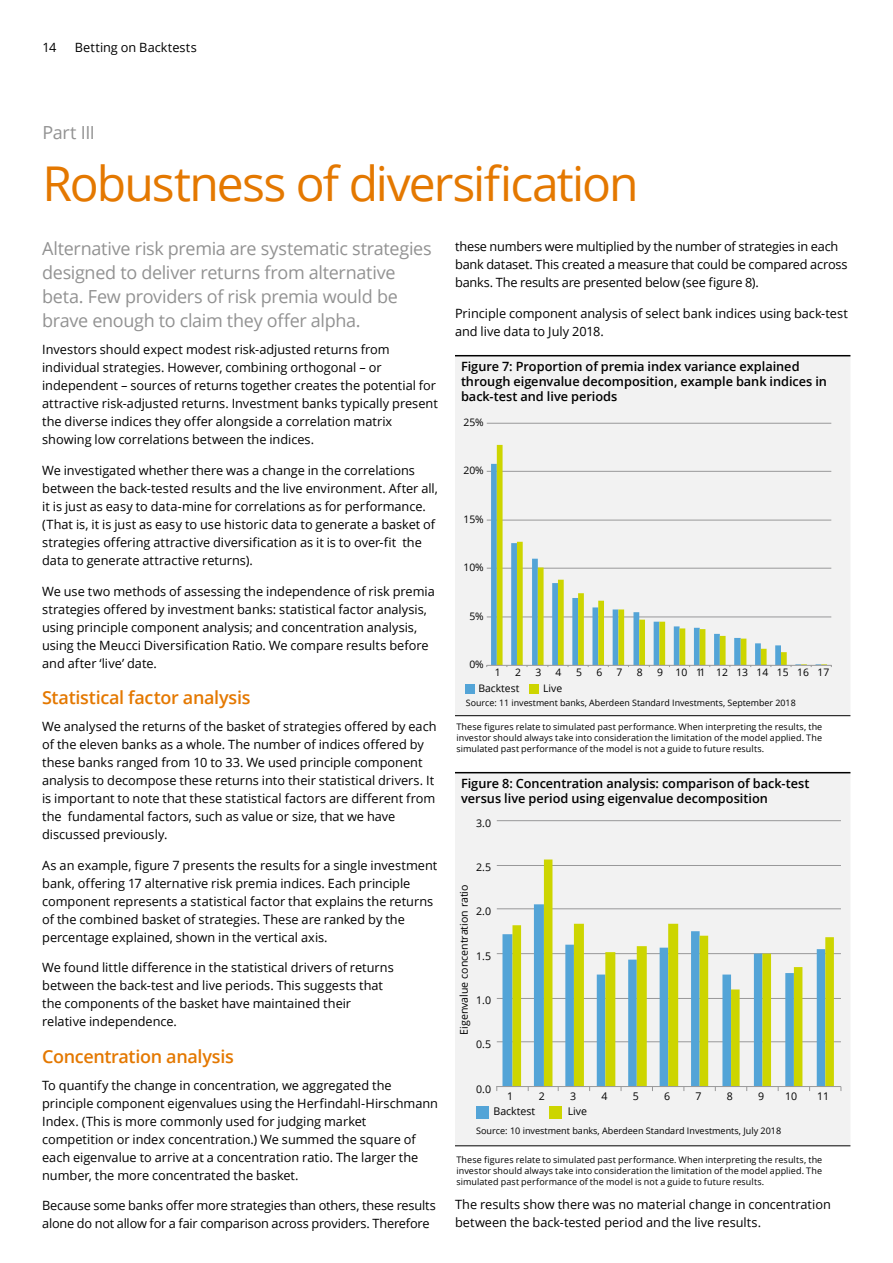
<style>
.page{position:relative;width:893px;height:1263px;background:#fff}
.page>*{position:absolute;margin:0;border:0;box-sizing:border-box;transform-origin:0 0}
.t1{font:48px "Open Sans";letter-spacing:-.04em;color:#e47800}
.t2{font:18px/24px "Open Sans";letter-spacing:-.02em;color:#929292}
.t3{font:600 18px "Open Sans";letter-spacing:-.02em;color:#e47800}
.t4{font:12.75px/18px "Open Sans";color:#000}
.t5{font:600 12.75px/15px "Open Sans";color:#000}
.t6{font:10.65px "Open Sans";color:#000}
.t7{font:10.35px "Open Sans";color:#000}
.t8{font:9px/11.2px "Open Sans";letter-spacing:.01em;color:#000;text-align:justify}
.t9{font:8.85px "Open Sans";color:#000}
</style>
<div class="page">
<div style="left:455px;top:356px;width:395px;height:359px;background:#f2f2f2"></div>
<hr style="left:455px;top:355px;width:395px;height:1px;background:#000">
<hr style="left:455px;top:715px;width:395px;height:1px;background:#000">
<hr style="left:487px;top:617px;width:344px;height:1px;background:#989899">
<hr style="left:487px;top:568px;width:344px;height:1px;background:#989899">
<hr style="left:487px;top:520px;width:344px;height:1px;background:#989899">
<hr style="left:487px;top:471px;width:344px;height:1px;background:#989899">
<hr style="left:487px;top:423px;width:344px;height:1px;background:#989899">
<svg style="left:497px;top:445px;width:330px;height:220px;fill:#f2f2f2"></svg>
<hr style="left:487px;top:665px;width:345px;height:1px;background:#989899">
<div style="left:466px;top:684px;width:9px;height:9px;background:#53a4d7"></div>
<div style="left:530px;top:684px;width:9px;height:9px;background:#cdd500"></div>
<div style="left:455px;top:773px;width:395px;height:372px;background:#f2f2f2"></div>
<hr style="left:455px;top:772px;width:395px;height:1px;background:#000">
<hr style="left:455px;top:1145px;width:395px;height:1px;background:#000">
<hr style="left:497px;top:1041px;width:344px;height:1px;background:#989899">
<hr style="left:497px;top:998px;width:344px;height:1px;background:#989899">
<hr style="left:497px;top:953px;width:344px;height:1px;background:#989899">
<hr style="left:497px;top:908px;width:344px;height:1px;background:#989899">
<hr style="left:497px;top:865px;width:344px;height:1px;background:#989899">
<hr style="left:497px;top:820px;width:344px;height:1px;background:#989899">
<svg style="left:502px;top:904px;width:10px;height:182px;fill:#53a4d7"></svg>
<svg style="left:512px;top:859px;width:322px;height:227px;fill:#f2f2f2"></svg>
<hr style="left:496px;top:1086px;width:345px;height:1px;background:#989899">
<div style="left:477px;top:1106px;width:12px;height:13px;background:#53a4d7"></div>
<div style="left:550px;top:1106px;width:12px;height:13px;background:#cdd500"></div>
<p class="t4" style="left:43px;top:38px;width:15px">14</p>
<p class="t4" style="left:75px;top:38px;width:123px">Betting on Backtests</p>
<h2 class="t2" style="left:43px;top:120px;width:54px">Part III</h2>
<h1 class="t1" style="left:43px;top:151px;width:598px">Robustness of diversification</h1>
<h2 class="t2" style="left:42px;top:236px;width:391px">Alternative risk premia are systematic strategies designed to deliver returns from alternative beta. Few providers of risk premia would be brave enough to claim they offer alpha.</h2>
<p class="t4" style="left:42px;top:340px;width:397px">Investors should expect modest risk-adjusted returns from individual strategies. However, combining orthogonal – or independent – sources of returns together creates the potential for attractive risk-adjusted returns. Investment banks typically present the diverse indices they offer alongside a correlation matrix showing low correlations between the indices.</p>
<p class="t4" style="left:42px;top:461px;width:397px">We investigated whether there was a change in the correlations between the back-tested results and the live environment. After all, it is just as easy to data-mine for correlations as for performance. (That is, it is just as easy to use historic data to generate a basket of strategies offering attractive diversification as it is to over-fit the data to generate attractive returns).</p>
<p class="t4" style="left:42px;top:582px;width:394px">We use two methods of assessing the independence of risk premia strategies offered by investment banks: statistical factor analysis, using principle component analysis; and concentration analysis, using the Meucci Diversification Ratio. We compare results before and after ‘live’ date.</p>
<h2 class="t3" style="left:42px;top:685px;width:210px">Statistical factor analysis</h2>
<p class="t4" style="left:42px;top:717px;width:396px">We analysed the returns of the basket of strategies offered by each of the eleven banks as a whole. The number of indices offered by these banks ranged from 10 to 33. We used principle component analysis to decompose these returns into their statistical drivers. It is important to note that these statistical factors are different from the fundamental factors, such as value or size, that we have discussed previously.</p>
<p class="t4" style="left:42px;top:856px;width:397px">As an example, figure 7 presents the results for a single investment bank, offering 17 alternative risk premia indices. Each principle component represents a statistical factor that explains the returns of the combined basket of strategies. These are ranked by the percentage explained, shown in the vertical axis.</p>
<p class="t4" style="left:42px;top:958px;width:353px">We found little difference in the statistical drivers of returns between the back-test and live periods. This suggests that the components of the basket have maintained their relative independence.</p>
<h2 class="t3" style="left:42px;top:1044px;width:193px">Concentration analysis</h2>
<p class="t4" style="left:42px;top:1076px;width:397px">To quantify the change in concentration, we aggregated the principle component eigenvalues using the Herfindahl-Hirschmann Index. (This is more commonly used for judging market competition or index concentration.) We summed the square of each eigenvalue to arrive at a concentration ratio. The larger the number, the more concentrated the basket.</p>
<p class="t4" style="left:42px;top:1196px;width:395px">Because some banks offer more strategies than others, these results alone do not allow for a fair comparison across providers. Therefore</p>
<p class="t4" style="left:455px;top:237px;width:394px">these numbers were multiplied by the number of strategies in each bank dataset. This created a measure that could be compared across banks. The results are presented below (see figure 8).</p>
<p class="t4" style="left:455px;top:304px;width:394px">Principle component analysis of select bank indices using back-test and live data to July 2018.</p>
<p class="t5" style="left:461px;top:359px;width:367px">Figure 7: Proportion of premia index variance explained through eigenvalue decomposition, example bank indices in back-test and live periods</p>
<p class="t7" style="left:463px;top:415px;width:22px">25%</p>
<p class="t7" style="left:463px;top:463px;width:22px">20%</p>
<p class="t7" style="left:463px;top:512px;width:22px">15%</p>
<p class="t7" style="left:463px;top:560px;width:22px">10%</p>
<p class="t7" style="left:469px;top:609px;width:16px">5%</p>
<p class="t7" style="left:469px;top:657px;width:16px">0%</p>
<p class="t7" style="left:495px;top:665px;width:7px">1</p>
<p class="t7" style="left:515px;top:665px;width:7px">2</p>
<p class="t7" style="left:535px;top:665px;width:7px">3</p>
<p class="t7" style="left:555px;top:665px;width:7px">4</p>
<p class="t7" style="left:576px;top:665px;width:7px">5</p>
<p class="t7" style="left:596px;top:665px;width:7px">6</p>
<p class="t7" style="left:617px;top:665px;width:7px">7</p>
<p class="t7" style="left:637px;top:665px;width:7px">8</p>
<p class="t7" style="left:657px;top:665px;width:174px">9 10 11 12 13 14 15 16 17</p>
<p class="t7" style="left:478px;top:681px;width:42px">Backtest</p>
<p class="t9" style="left:466px;top:697px;width:331px">Source: 11 investment banks, Aberdeen Standard Investments, September 2018</p>
<p class="t7" style="left:543px;top:681px;width:20px">Live</p>
<p class="t8" style="left:456px;top:721px;width:367px">These figures relate to simulated past performance. When interpreting the results, the investor should always take into consideration the limitation of the model applied. The simulated past performance of the model is not a guide to future results.</p>
<p class="t5" style="left:461px;top:776px;width:350px">Figure 8: Concentration analysis: comparison of back-test versus live period using eigenvalue decomposition</p>
<p class="t6" style="left:476px;top:815px;width:16px">3.0</p>
<p class="t6" style="left:476px;top:860px;width:16px">2.5</p>
<p class="t6" style="left:457px;top:1035px;width:152px;rotate:-90deg">Eigenvalue concentration ratio</p>
<p class="t6" style="left:476px;top:904px;width:16px">2.0</p>
<p class="t6" style="left:476px;top:948px;width:16px">1.5</p>
<p class="t6" style="left:476px;top:993px;width:16px">1.0</p>
<p class="t6" style="left:476px;top:1037px;width:16px">0.5</p>
<p class="t6" style="left:476px;top:1081px;width:16px">0.0</p>
<p class="t6" style="left:507px;top:1089px;width:8px">1</p>
<p class="t6" style="left:539px;top:1089px;width:8px">2</p>
<p class="t6" style="left:570px;top:1089px;width:8px">3</p>
<p class="t6" style="left:601px;top:1089px;width:8px">4</p>
<p class="t6" style="left:633px;top:1089px;width:8px">5</p>
<p class="t6" style="left:664px;top:1089px;width:8px">6</p>
<p class="t6" style="left:695px;top:1089px;width:8px">7</p>
<p class="t6" style="left:727px;top:1089px;width:8px">8</p>
<p class="t6" style="left:758px;top:1089px;width:8px">9</p>
<p class="t6" style="left:785px;top:1089px;width:14px">10</p>
<p class="t6" style="left:817px;top:1089px;width:14px">11</p>
<p class="t6" style="left:493px;top:1104px;width:43px">Backtest</p>
<p class="t6" style="left:568px;top:1104px;width:21px">Live</p>
<p class="t8" style="left:476px;top:1124px;width:307px">Source: 10 investment banks, Aberdeen Standard Investments, July 2018</p>
<p class="t8" style="left:456px;top:1154px;width:367px">These figures relate to simulated past performance. When interpreting the results, the investor should always take into consideration the limitation of the model applied. The simulated past performance of the model is not a guide to future results.</p>
<p class="t4" style="left:455px;top:1195px;width:377px">The results show there was no material change in concentration between the back-tested period and the live results.</p>
</div>
